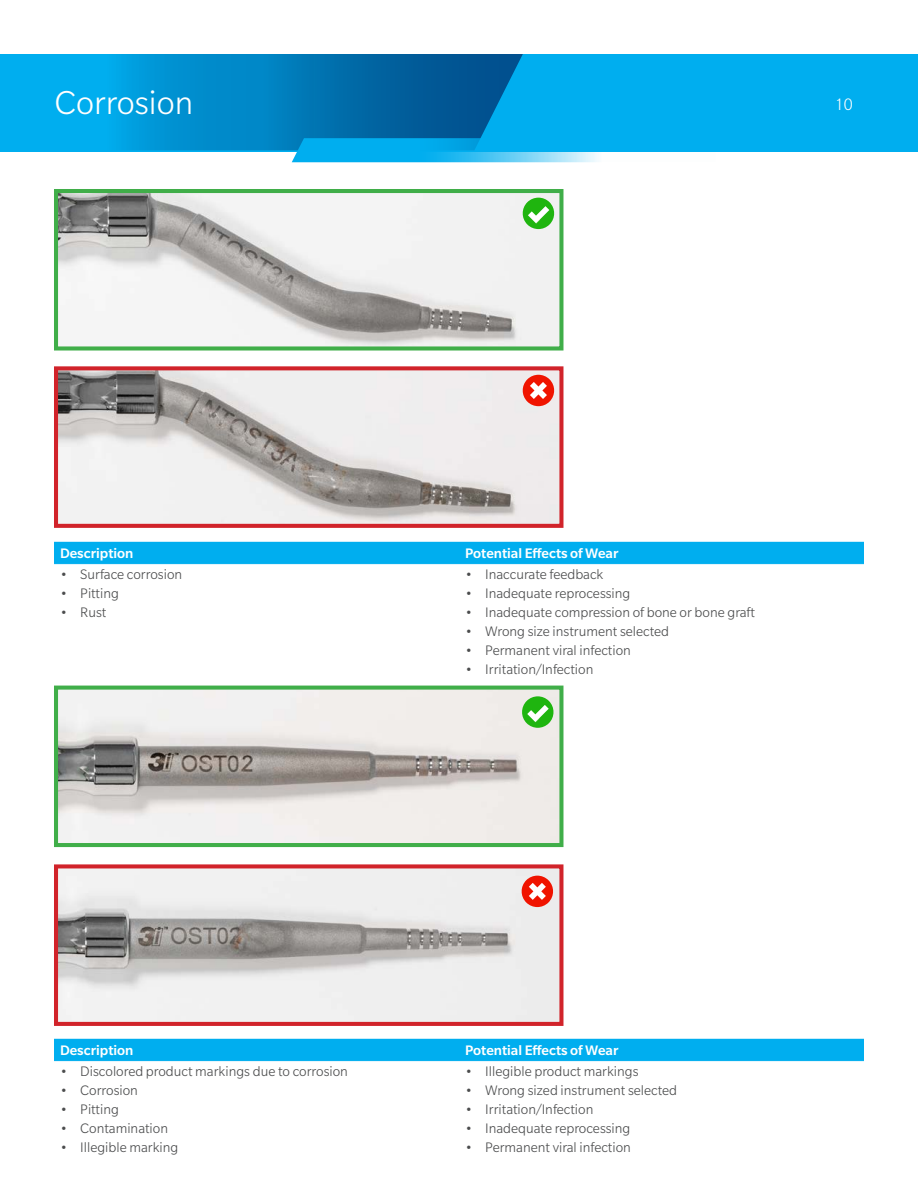
<style>
.page{position:relative;width:918px;height:1188px;background:#fff}
.page>*{position:absolute;margin:0;border:0;box-sizing:border-box;transform-origin:0 0}
.t1{font:300 36px "Slate Pro";color:#fff}
.t2{font:300 18px "Slate Pro";color:#fff}
.t3{font:300 15px "Slate Pro";color:#4b4c4d}
.t4{font:500 15px "Slate Pro";color:#fff}
</style>
<div class="page">
<div style="left:0;top:54px;width:918px;height:97px;background:#00aeef"></div>
<svg style="left:126px;top:54px;width:397px;height:96px;background:#0079b7"></svg>
<svg style="left:292px;top:138px;width:424px;height:24px"></svg>
<img style="left:59px;top:194px;width:499px;height:152px">
<div style="left:54px;top:189px;width:509px;height:162px;border:4px solid #40ae49"></div>
<img style="left:59px;top:371px;width:499px;height:152px">
<div style="left:54px;top:366px;width:509px;height:162px;border:4px solid #d1232a"></div>
<svg style="left:521px;top:198px;width:35px;height:31px"></svg>
<svg style="left:521px;top:375px;width:35px;height:31px"></svg>
<img style="left:59px;top:691px;width:499px;height:151px">
<div style="left:54px;top:686px;width:509px;height:161px;border:4px solid #40ae49"></div>
<img style="left:59px;top:869px;width:499px;height:152px">
<div style="left:54px;top:864px;width:509px;height:162px;border:4px solid #d1232a"></div>
<svg style="left:521px;top:696px;width:34px;height:32px"></svg>
<svg style="left:520px;top:876px;width:35px;height:31px"></svg>
<div style="left:54px;top:542px;width:810px;height:21px;background:#00aeef"></div>
<hr style="left:54px;top:563px;width:405px;height:1px;background:#00aeef">
<hr style="left:459px;top:563px;width:405px;height:1px;background:#00aeef">
<div style="left:54px;top:1039px;width:810px;height:21px;background:#00aeef"></div>
<hr style="left:54px;top:1060px;width:405px;height:1px;background:#00aeef">
<hr style="left:459px;top:1060px;width:405px;height:1px;background:#00aeef">
<h1 class="t1" style="left:55px;top:84px;width:140px">Corrosion</h1>
<p class="t2" style="left:835px;top:95px;width:19px">10</p>
<p class="t4" style="left:60px;top:545px;width:75px">Description</p>
<p class="t4" style="left:465px;top:545px;width:155px">Potential Effects of Wear</p>
<p class="t3" style="left:60px;top:567px;width:124px">• Surface corrosion</p>
<p class="t3" style="left:465px;top:567px;width:140px">• Inaccurate feedback</p>
<p class="t3" style="left:60px;top:586px;width:61px">• Pitting</p>
<p class="t3" style="left:465px;top:586px;width:167px">• Inadequate reprocessing</p>
<p class="t3" style="left:60px;top:605px;width:48px">• Rust</p>
<p class="t3" style="left:465px;top:605px;width:291px">• Inadequate compression of bone or bone graft</p>
<p class="t3" style="left:465px;top:624px;width:206px">• Wrong size instrument selected</p>
<p class="t3" style="left:465px;top:643px;width:167px">• Permanent viral infection</p>
<p class="t3" style="left:465px;top:661px;width:130px">• Irritation/Infection</p>
<p class="t4" style="left:60px;top:1042px;width:75px">Description</p>
<p class="t4" style="left:465px;top:1042px;width:155px">Potential Effects of Wear</p>
<p class="t3" style="left:60px;top:1064px;width:290px">• Discolored product markings due to corrosion</p>
<p class="t3" style="left:465px;top:1064px;width:175px">• Illegible product markings</p>
<p class="t3" style="left:60px;top:1083px;width:80px">• Corrosion</p>
<p class="t3" style="left:465px;top:1083px;width:214px">• Wrong sized instrument selected</p>
<p class="t3" style="left:60px;top:1102px;width:61px">• Pitting</p>
<p class="t3" style="left:465px;top:1102px;width:130px">• Irritation/Infection</p>
<p class="t3" style="left:60px;top:1121px;width:110px">• Contamination</p>
<p class="t3" style="left:465px;top:1121px;width:167px">• Inadequate reprocessing</p>
<p class="t3" style="left:60px;top:1140px;width:120px">• Illegible marking</p>
<p class="t3" style="left:465px;top:1140px;width:167px">• Permanent viral infection</p>
</div>
